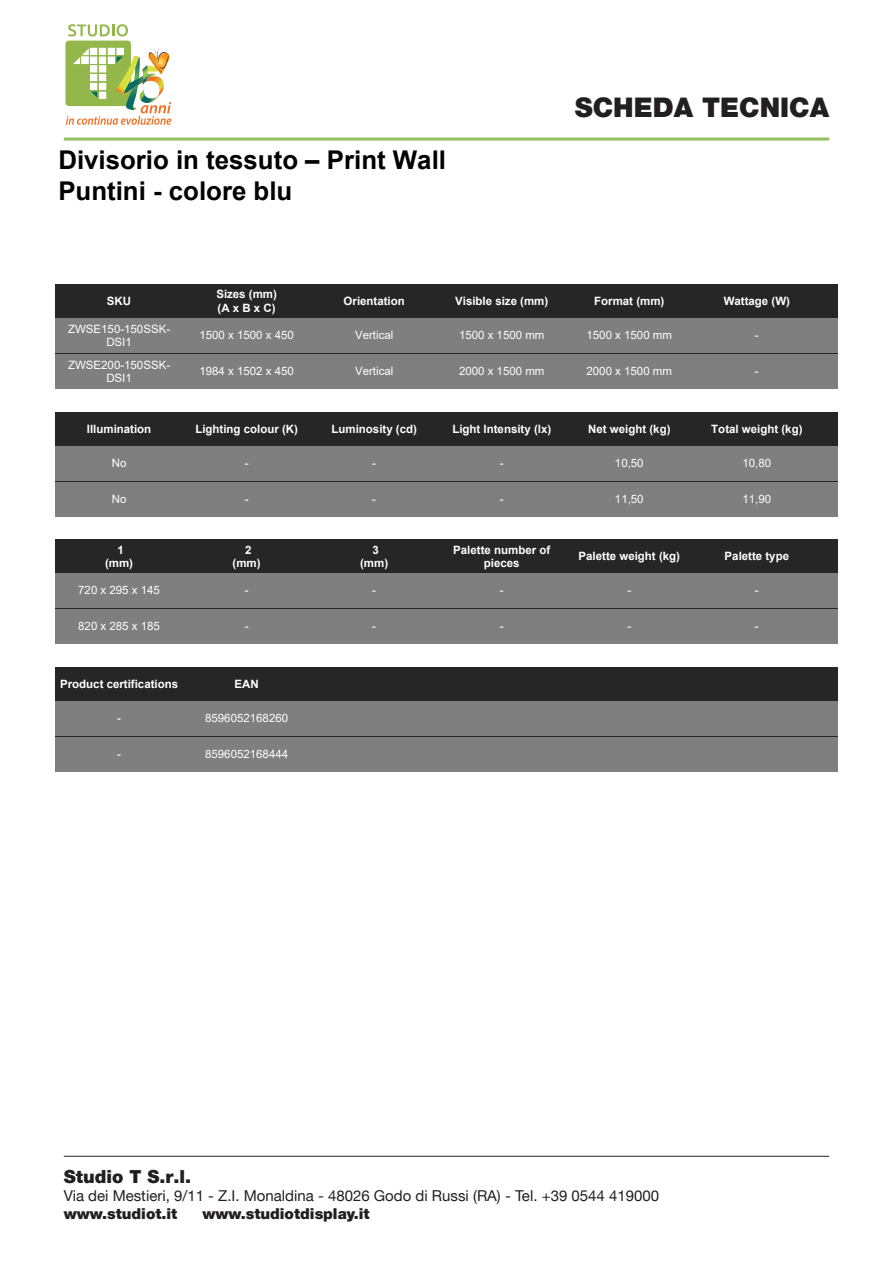
<style>
.page{position:relative;width:893px;height:1263px;background:#fff}
.page>*{position:absolute;margin:0;border:0;box-sizing:border-box;transform-origin:0 0}
.t1{font:900 27px "Helvetica Neue LT";color:#231f20}
.t2{font:700 25.8px/31px "Arial";color:#000}
.t3{font:900 18px "Helvetica Neue LT";color:#231f20}
.t4{font:15px "Helvetica Neue LT";color:#231f20}
.t5{font:900 15px "Helvetica Neue LT";color:#231f20}
.t6{font:700 11.55px/13.2px "Arial";color:#fff;text-align:center}
.t7{font:11.55px/13.2px "Arial";color:#fff;text-align:center}
</style>
<div class="page">
<div style="left:55px;top:321px;width:783px;height:34px;background:#262626"></div>
<div style="left:55px;top:355px;width:783px;height:34px;background:#7f7f7f"></div>
<div style="left:55px;top:448px;width:783px;height:34px;background:#7f7f7f"></div>
<div style="left:55px;top:482px;width:783px;height:34px;background:#7f7f7f"></div>
<div style="left:55px;top:576px;width:783px;height:34px;background:#262626"></div>
<div style="left:55px;top:610px;width:783px;height:34px;background:#7f7f7f"></div>
<div style="left:55px;top:703px;width:783px;height:34px;background:#7f7f7f"></div>
<div style="left:55px;top:737px;width:783px;height:34px;background:#7f7f7f"></div>
<div style="left:55px;top:285px;width:783px;height:34px;background:#262626"></div>
<div style="left:55px;top:319px;width:783px;height:34px;background:#7f7f7f"></div>
<div style="left:55px;top:412px;width:783px;height:34px;background:#262626"></div>
<div style="left:55px;top:446px;width:783px;height:34px;background:#7f7f7f"></div>
<div style="left:55px;top:540px;width:783px;height:34px;background:#262626"></div>
<div style="left:55px;top:574px;width:783px;height:34px;background:#7f7f7f"></div>
<div style="left:55px;top:667px;width:783px;height:34px;background:#262626"></div>
<div style="left:55px;top:701px;width:783px;height:34px;background:#7f7f7f"></div>
<hr style="left:64px;top:1156px;width:765px;height:1px;background:#231f20">
<div style="left:65px;top:41px;width:66px;height:65px;background:#94b74c;border-radius:3px"></div>
<svg style="left:68px;top:24px;width:60px;height:13px"></svg>
<svg style="left:66px;top:47px;width:105px;height:78px"></svg>
<hr style="left:64px;top:138px;width:765px;height:3px;background:#92c062">
<h2 class="t2" style="left:58px;top:144px;width:389px">Divisorio in tessuto – Print Wall<br>Puntini - colore blu</h2>
<h1 class="t1" style="left:575px;top:91px;width:256px">SCHEDA TECNICA</h1>
<p class="t6" style="left:107px;top:295px;width:26px">SKU</p>
<p class="t6" style="left:216px;top:288px;width:62px;text-align:left">Sizes (mm) (A x B x C)</p>
<p class="t6" style="left:344px;top:295px;width:63px">Orientation</p>
<p class="t6" style="left:455px;top:295px;width:95px">Visible size (mm)</p>
<p class="t6" style="left:594px;top:295px;width:72px">Format (mm)</p>
<p class="t6" style="left:724px;top:295px;width:68px">Wattage (W)</p>
<p class="t7" style="left:68px;top:322px;width:104px">ZWSE150-150SSK-<br>DSI1</p>
<p class="t7" style="left:199px;top:328px;width:96px">1500 x 1500 x 450</p>
<p class="t7" style="left:355px;top:328px;width:40px">Vertical</p>
<p class="t7" style="left:459px;top:328px;width:87px">1500 x 1500 mm</p>
<p class="t7" style="left:587px;top:328px;width:87px">1500 x 1500 mm</p>
<p class="t7" style="left:755px;top:328px;width:5px">-</p>
<p class="t6" style="left:216px;top:324px;width:62px">Sizes (mm)</p>
<p class="t6" style="left:344px;top:331px;width:63px">Orientation</p>
<p class="t6" style="left:455px;top:331px;width:95px">Visible size (mm)</p>
<p class="t6" style="left:594px;top:331px;width:72px">Format (mm)</p>
<p class="t6" style="left:107px;top:331px;width:26px">SKU</p>
<p class="t7" style="left:68px;top:358px;width:104px">ZWSE200-150SSK-<br>DSI1</p>
<p class="t7" style="left:199px;top:364px;width:96px">1984 x 1502 x 450</p>
<p class="t7" style="left:355px;top:364px;width:40px">Vertical</p>
<p class="t7" style="left:459px;top:364px;width:87px">2000 x 1500 mm</p>
<p class="t7" style="left:587px;top:364px;width:87px">2000 x 1500 mm</p>
<p class="t7" style="left:755px;top:364px;width:5px">-</p>
<p class="t6" style="left:87px;top:422px;width:66px">Illumination</p>
<p class="t6" style="left:195px;top:422px;width:104px">Lighting colour (K)</p>
<p class="t6" style="left:331px;top:422px;width:87px">Luminosity (cd)</p>
<p class="t6" style="left:452px;top:422px;width:100px">Light Intensity (lx)</p>
<p class="t6" style="left:588px;top:422px;width:84px">Net weight (kg)</p>
<p class="t6" style="left:711px;top:422px;width:93px">Total weight (kg)</p>
<p class="t7" style="left:112px;top:456px;width:16px">No</p>
<p class="t7" style="left:245px;top:456px;width:5px">-</p>
<p class="t7" style="left:372px;top:456px;width:5px">-</p>
<p class="t7" style="left:500px;top:456px;width:5px">-</p>
<p class="t7" style="left:615px;top:456px;width:30px">10,50</p>
<p class="t7" style="left:742px;top:456px;width:30px">10,80</p>
<p class="t7" style="left:112px;top:492px;width:16px">No</p>
<p class="t7" style="left:245px;top:492px;width:5px">-</p>
<p class="t7" style="left:372px;top:492px;width:5px">-</p>
<p class="t7" style="left:500px;top:492px;width:5px">-</p>
<p class="t7" style="left:615px;top:492px;width:30px">11,50</p>
<p class="t7" style="left:742px;top:492px;width:30px">11,90</p>
<p class="t6" style="left:105px;top:543px;width:30px">1 (mm)</p>
<p class="t6" style="left:233px;top:543px;width:30px">2 (mm)</p>
<p class="t6" style="left:360px;top:543px;width:30px">3 (mm)</p>
<p class="t6" style="left:453px;top:543px;width:98px">Palette number of pieces</p>
<p class="t6" style="left:579px;top:550px;width:103px">Palette weight (kg)</p>
<p class="t6" style="left:725px;top:550px;width:66px">Palette type</p>
<p class="t7" style="left:78px;top:583px;width:83px">720 x 295 x 145</p>
<p class="t7" style="left:245px;top:583px;width:5px">-</p>
<p class="t7" style="left:372px;top:583px;width:5px">-</p>
<p class="t7" style="left:500px;top:583px;width:5px">-</p>
<p class="t7" style="left:627px;top:583px;width:5px">-</p>
<p class="t7" style="left:755px;top:583px;width:5px">-</p>
<p class="t6" style="left:118px;top:579px;width:8px">1</p>
<p class="t7" style="left:78px;top:619px;width:83px">820 x 285 x 185</p>
<p class="t7" style="left:245px;top:619px;width:5px">-</p>
<p class="t7" style="left:372px;top:619px;width:5px">-</p>
<p class="t7" style="left:500px;top:619px;width:5px">-</p>
<p class="t7" style="left:627px;top:619px;width:5px">-</p>
<p class="t7" style="left:755px;top:619px;width:5px">-</p>
<p class="t6" style="left:60px;top:677px;width:120px">Product certifications</p>
<p class="t6" style="left:235px;top:677px;width:26px">EAN</p>
<p class="t7" style="left:117px;top:711px;width:5px">-</p>
<p class="t7" style="left:205px;top:711px;width:84px">8596052168260</p>
<p class="t6" style="left:235px;top:713px;width:26px">EAN</p>
<p class="t7" style="left:117px;top:747px;width:5px">-</p>
<p class="t7" style="left:205px;top:747px;width:84px">8596052168444</p>
<h3 class="t3" style="left:64px;top:1166px;width:129px">Studio T S.r.l.</h3>
<p class="t4" style="left:64px;top:1187px;width:597px">Via dei Mestieri, 9/11 - Z.I. Monaldina - 48026 Godo di Russi (RA) - Tel. +39 0544 419000</p>
<p class="t5" style="left:64px;top:1205px;width:115px">www.studiot.it</p>
<p class="t5" style="left:202px;top:1205px;width:169px">www.studiotdisplay.it</p>
</div>
